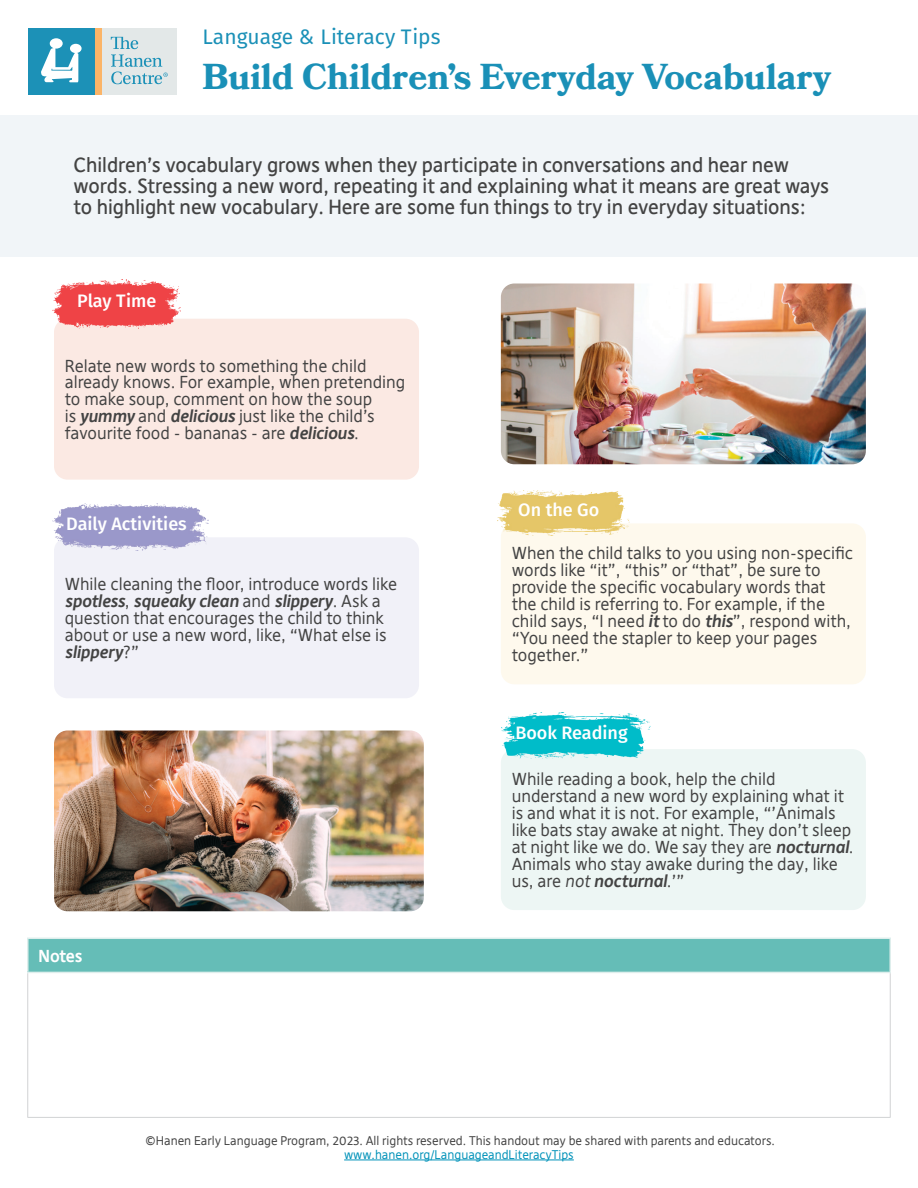
<style>
.page{position:relative;width:918px;height:1188px;background:#fff}
.page>*{position:absolute;margin:0;border:0;box-sizing:border-box;transform-origin:0 0}
.t1{font:700 36px "Bookmania";color:#1a90b7}
.Body_copy{font:21px "Fira Sans";color:#1a90b7}
.Blurb{font:500 19.5px/21px "Deja Rip";color:#434343}
.Body_copy-2{font:500 18px "Fira Sans";color:#fff}
.Tips_text{font:16.5px/17px "Deja Rip";color:#434343}
.t2{font:700 16.5px "Deja Rip";letter-spacing:-.01em;color:#fff}
.t3{font:12px "Deja Rip";color:#434343}
.t4{font:12px "Deja Rip";color:#0092b9}
.s1{font-weight:700;font-style:italic}
.s2{font-style:italic}
</style>
<div class="page">
<div style="left:54px;top:537px;width:365px;height:161px;background:#f1f1f8;border-radius:14px"></div>
<hr style="left:344px;top:1160px;width:230px;height:1px;background:#0092b9">
<div style="left:28px;top:938px;width:862px;height:34px;background:#65bdb7"></div>
<hr style="left:27px;top:973px;width:1px;height:144px;background:#d1d3d4">
<hr style="left:890px;top:973px;width:1px;height:144px;background:#d1d3d4">
<hr style="left:27px;top:1117px;width:864px;height:1px;background:#d1d3d4">
<hr style="left:27px;top:938px;width:864px;height:1px;background:#deeeec">
<hr style="left:27px;top:939px;width:1px;height:33px;background:#deeeec">
<hr style="left:890px;top:939px;width:1px;height:33px;background:#deeeec">
<hr style="left:27px;top:972px;width:864px;height:1px;background:#deeeec">
<div style="left:28px;top:28px;width:67px;height:67px;background:#1c91b7"></div>
<svg style="left:41px;top:38px;width:41px;height:45px"></svg>
<div style="left:101px;top:28px;width:76px;height:67px;background:#e3e8e8"></div>
<div style="left:95px;top:28px;width:6px;height:67px;background:#fbb467"></div>
<svg style="left:111px;top:37px;width:57px;height:47px"></svg>
<div style="left:0;top:115px;width:918px;height:141px;background:#f1f5f8"></div>
<div style="left:54px;top:319px;width:365px;height:161px;background:#fbe9e3;border-radius:14px"></div>
<img style="left:53px;top:280px;width:128px;height:48px">
<img style="left:53px;top:504px;width:155px;height:47px">
<div style="left:501px;top:523px;width:365px;height:161px;background:#fef9ed;border-radius:14px"></div>
<img style="left:497px;top:490px;width:132px;height:45px">
<div style="left:501px;top:749px;width:365px;height:161px;background:#edf6f4;border-radius:14px"></div>
<img style="left:501px;top:713px;width:149px;height:45px">
<img style="left:54px;top:731px;width:370px;height:180px">
<img style="left:501px;top:284px;width:365px;height:180px">
<p class="Body_copy" style="left:202px;top:22px;width:240px">Language &amp; Literacy Tips</p>
<p class="t1" style="left:202px;top:56px;width:630px">Build Children’s Everyday Vocabulary</p>
<p class="Blurb" style="left:73px;top:155px;width:757px">Children’s vocabulary grows when they participate in conversations and hear new words. Stressing a new word, repeating it and explaining what it means are great ways to highlight new vocabulary. Here are some fun things to try in everyday situations:</p>
<p class="Body_copy-2" style="left:77px;top:288px;width:81px">Play Time</p>
<p class="Tips_text" style="left:65px;top:357px;width:342px">Relate new words to something the child already knows. For example, when pretending to make soup, comment on how the soup<br>is <span class="s1">yummy</span> and <span class="s1">delicious</span> just like the child’s favourite food - bananas - are <span class="s1">delicious</span>.</p>
<p class="Body_copy-2" style="left:66px;top:511px;width:122px">Daily Activities</p>
<p class="Tips_text" style="left:65px;top:576px;width:334px">While cleaning the floor, introduce words like <span class="s1">spotless</span>, <span class="s1">squeaky clean</span> and <span class="s1">slippery</span>. Ask a question that encourages the child to think about or use a new word, like, “What else is <span class="s1">slippery</span>?”</p>
<p class="t2" style="left:39px;top:945px;width:45px">Notes</p>
<p class="Body_copy-2" style="left:518px;top:497px;width:83px">On the Go</p>
<p class="Tips_text" style="left:512px;top:545px;width:343px">When the child talks to you using non-specific words like “it”, “this” or “that”, be sure to provide the specific vocabulary words that the child is referring to. For example, if the child says, “I need <span class="s1">it</span> to do <span class="s1">this</span>”, respond with, “You need the stapler to keep your pages together.”</p>
<p class="Body_copy-2" style="left:515px;top:720px;width:114px">Book Reading</p>
<p class="Tips_text" style="left:512px;top:771px;width:343px">While reading a book, help the child understand a new word by explaining what it is and what it is not. For example, “’Animals like bats stay awake at night. They don’t sleep at night like we do. We say they are <span class="s1">nocturnal</span>.<br>Animals who stay awake during the day, like us, are <span class="s2">not</span> <span class="s1">nocturnal</span>.’”</p>
<p class="t3" style="left:145px;top:1133px;width:631px">©Hanen Early Language Program, 2023. All rights reserved. This handout may be shared with parents and educators.</p>
<p class="t4" style="left:344px;top:1148px;width:231px">www.hanen.org/LanguageandLiteracyTips</p>
</div>
